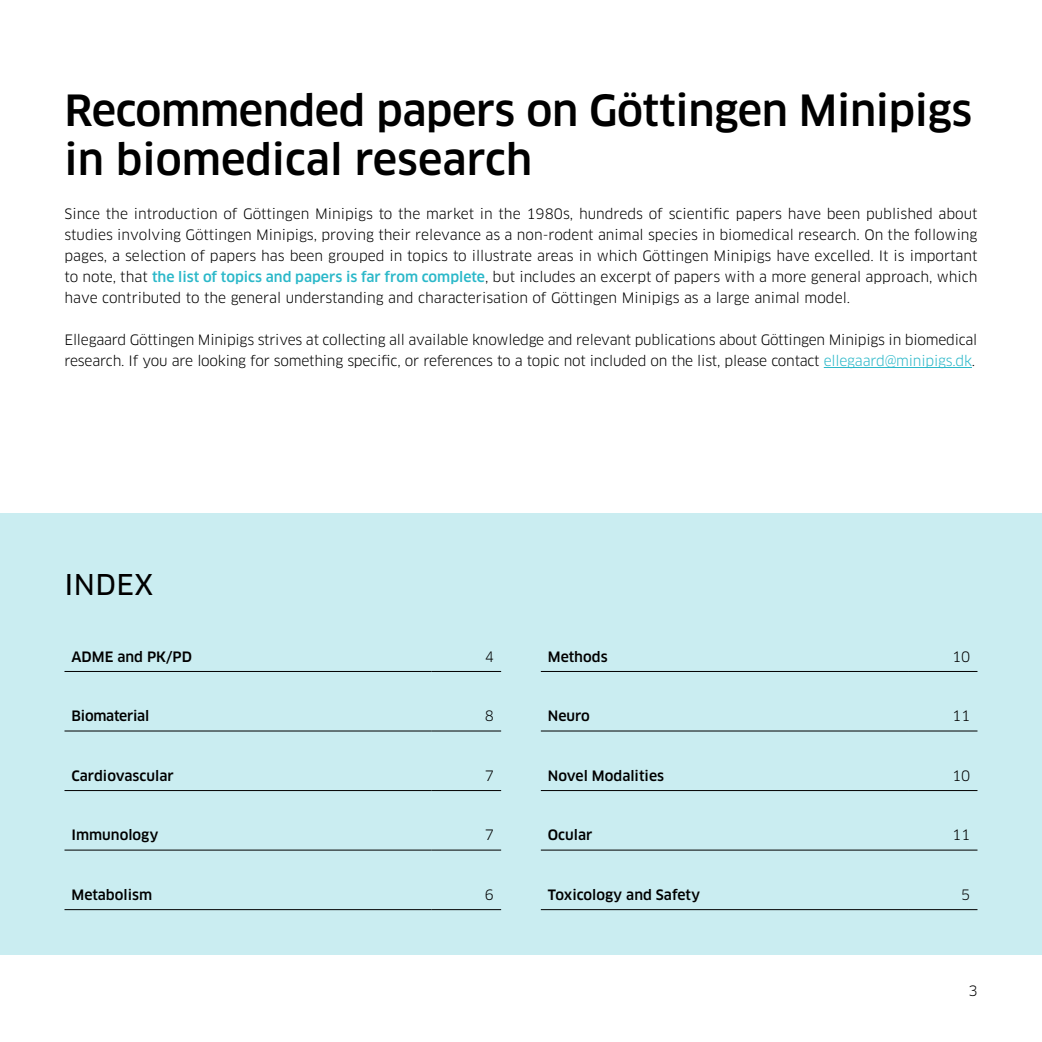
<style>
.page{position:relative;width:1042px;height:1042px;background:#fff}
.page>*{position:absolute;margin:0;border:0;box-sizing:border-box;transform-origin:0 0}
.t1{font:500 42px/49px "Clan OT";letter-spacing:-.01em;color:#000}
.t2{font:28px "Clan OT News";letter-spacing:.01em;color:#000}
.t3{font:14px/21px "Clan OT";letter-spacing:-.015em;color:#000;text-align:justify}
.t4{font:500 14px "Clan OT";color:#000}
.t5{font:500 14px "Clan OT";letter-spacing:-.02em;color:#000}
.s1{font-weight:500;color:#2bb8c9}
.s2{color:#2bb8c9}
</style>
<div class="page">
<div style="left:0;top:513px;width:1042px;height:441px;background:#caedf1"></div>
<hr style="left:824px;top:367px;width:148px;height:1px;background:#2bb8c9">
<hr style="left:64px;top:671px;width:368px;height:1px;background:#000">
<hr style="left:432px;top:671px;width:69px;height:1px;background:#000">
<hr style="left:64px;top:731px;width:368px;height:1px;background:#000">
<hr style="left:432px;top:731px;width:69px;height:1px;background:#000">
<hr style="left:64px;top:790px;width:368px;height:1px;background:#000">
<hr style="left:432px;top:790px;width:69px;height:1px;background:#000">
<hr style="left:64px;top:850px;width:368px;height:1px;background:#000">
<hr style="left:432px;top:850px;width:69px;height:1px;background:#000">
<hr style="left:64px;top:909px;width:368px;height:1px;background:#000">
<hr style="left:432px;top:909px;width:69px;height:1px;background:#000">
<hr style="left:541px;top:671px;width:367px;height:1px;background:#000">
<hr style="left:908px;top:671px;width:69px;height:1px;background:#000">
<hr style="left:541px;top:731px;width:367px;height:1px;background:#000">
<hr style="left:908px;top:731px;width:69px;height:1px;background:#000">
<hr style="left:541px;top:790px;width:367px;height:1px;background:#000">
<hr style="left:908px;top:790px;width:69px;height:1px;background:#000">
<hr style="left:541px;top:850px;width:367px;height:1px;background:#000">
<hr style="left:908px;top:850px;width:69px;height:1px;background:#000">
<hr style="left:541px;top:909px;width:367px;height:1px;background:#000">
<hr style="left:908px;top:909px;width:69px;height:1px;background:#000">
<h1 class="t1" style="left:64px;top:87px;width:909px">Recommended papers on Göttingen Minipigs in biomedical research</h1>
<p class="t3" style="left:64px;top:203px;width:914px">Since the introduction of Göttingen Minipigs to the market in the 1980s, hundreds of scientific papers have been published about studies involving Göttingen Minipigs, proving their relevance as a non-rodent animal species in biomedical research. On the following pages, a selection of papers has been grouped in topics to illustrate areas in which Göttingen Minipigs have excelled. It is important to note, that <span class="s1">the list of topics and papers is far from complete</span>, but includes an excerpt of papers with a more general approach, which have contributed to the general understanding and characterisation of Göttingen Minipigs as a large animal model.</p>
<p class="t3" style="left:64px;top:329px;width:914px">Ellegaard Göttingen Minipigs strives at collecting all available knowledge and relevant publications about Göttingen Minipigs in biomedical research. If you are looking for something specific, or references to a topic not included on the list, please contact <span class="s2">ellegaard@minipigs.dk</span>.</p>
<h2 class="t2" style="left:65px;top:568px;width:90px">INDEX</h2>
<p class="t4" style="left:71px;top:648px;width:122px">ADME and PK/PD</p>
<p class="t3" style="left:485px;top:646px;width:11px">4</p>
<p class="t4" style="left:548px;top:648px;width:61px">Methods</p>
<p class="t3" style="left:952px;top:646px;width:20px">10</p>
<p class="t5" style="left:71px;top:708px;width:79px">Biomaterial</p>
<p class="t3" style="left:485px;top:705px;width:11px">8</p>
<p class="t4" style="left:548px;top:708px;width:44px">Neuro</p>
<p class="t3" style="left:952px;top:705px;width:20px">11</p>
<p class="t4" style="left:71px;top:767px;width:104px">Cardiovascular</p>
<p class="t3" style="left:485px;top:765px;width:11px">7</p>
<p class="t4" style="left:548px;top:767px;width:118px">Novel Modalities</p>
<p class="t3" style="left:952px;top:765px;width:20px">10</p>
<p class="t4" style="left:71px;top:827px;width:88px">Immunology</p>
<p class="t3" style="left:485px;top:824px;width:11px">7</p>
<p class="t4" style="left:548px;top:827px;width:46px">Ocular</p>
<p class="t3" style="left:952px;top:824px;width:20px">11</p>
<p class="t4" style="left:71px;top:886px;width:82px">Metabolism</p>
<p class="t3" style="left:485px;top:884px;width:11px">6</p>
<p class="t4" style="left:548px;top:886px;width:154px">Toxicology and Safety</p>
<p class="t3" style="left:961px;top:884px;width:11px">5</p>
<p class="t3" style="left:968px;top:980px;width:11px">3</p>
</div>
